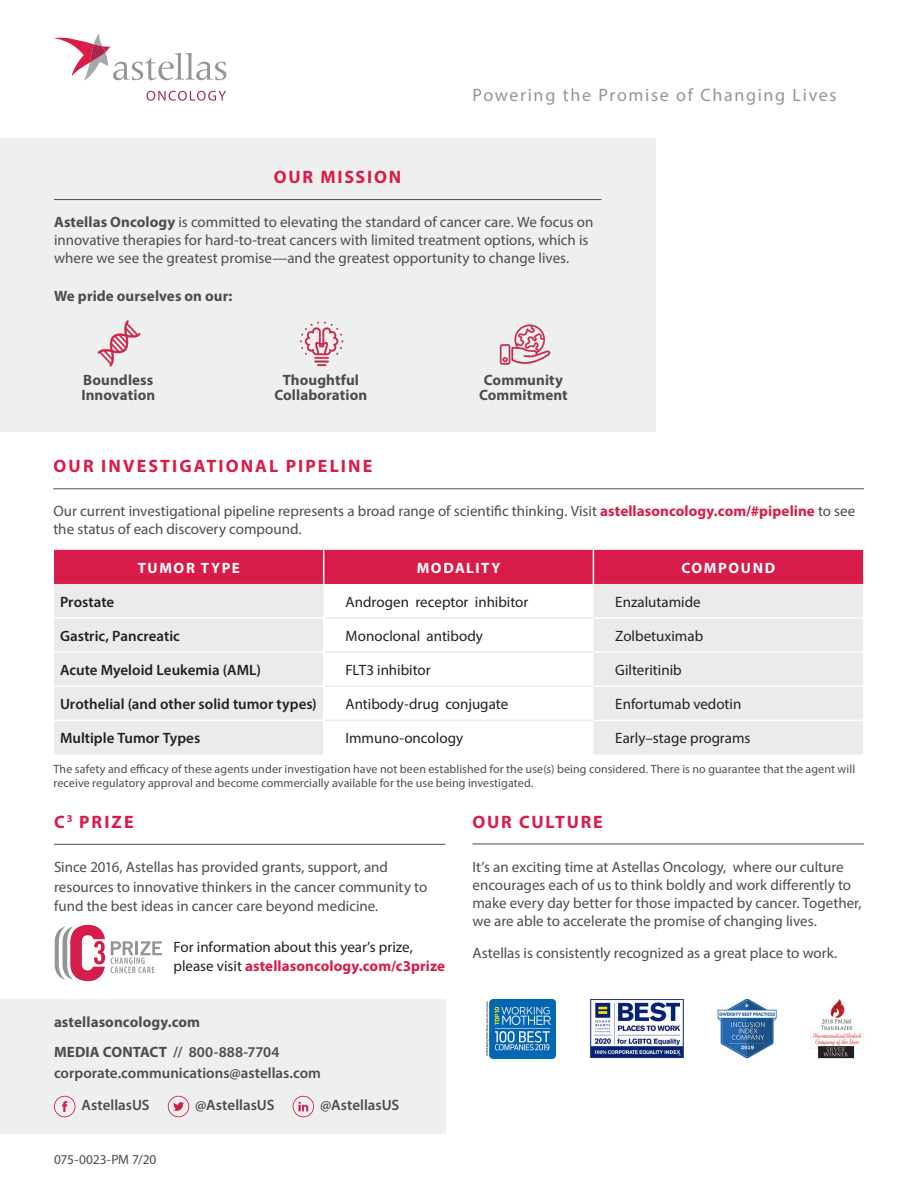
<style>
.page{position:relative;width:918px;height:1188px;background:#fff}
.page>*{position:absolute;margin:0;border:0;box-sizing:border-box;transform-origin:0 0}
.t1{font:700 18px "Myriad Pro";letter-spacing:.11em;color:#d91b4a}
.t2{font:18px "Myriad Pro";letter-spacing:.09em;color:#939698}
.t3{font:15px/18px "Myriad Pro";color:#4d4c4f}
.t4{font:15px/19.5px "Myriad Pro";color:#231f20}
.t5{font:600 15px "Myriad Pro";color:#231f20}
.t6{font:700 15px "Myriad Pro";letter-spacing:.005em;color:#4d4c4f}
.t7{font:600 15px "Myriad Pro";color:#4d4c4f}
.t8{font:700 15px "Myriad Pro";letter-spacing:.105em;color:#fff}
.t9{font:13.5px "Myriad Pro";letter-spacing:-.015em;color:#4d4c4f}
.t10{font:12px/14.4px "Myriad Pro";letter-spacing:.01em;color:#4d4c4f}
.s1{font-weight:700}
.s2{font-weight:700;color:#d91b4a}
</style>
<div class="page">
<div style="left:0;top:999px;width:446px;height:135px;background:#eeefef"></div>
<svg style="left:54px;top:34px;width:172px;height:47px"></svg>
<svg style="left:147px;top:91px;width:79px;height:10px"></svg>
<div style="left:0;top:139px;width:656px;height:293px;background:#eeefef"></div>
<img style="left:97px;top:320px;width:44px;height:47px">
<img style="left:299px;top:321px;width:45px;height:46px">
<img style="left:499px;top:324px;width:52px;height:41px">
<hr style="left:54px;top:199px;width:548px;height:1px;background:#4d4c4f">
<svg style="left:55px;top:925px;width:50px;height:56px"></svg>
<svg style="left:111px;top:941px;width:51px;height:32px"></svg>
<img style="left:590px;top:999px;width:94px;height:59px">
<img style="left:718px;top:999px;width:58px;height:59px">
<img style="left:486px;top:999px;width:70px;height:59px">
<img style="left:810px;top:1000px;width:54px;height:58px">
<hr style="left:54px;top:844px;width:392px;height:1px;background:#4d4c4f">
<hr style="left:472px;top:844px;width:392px;height:1px;background:#4d4c4f">
<hr style="left:53px;top:488px;width:811px;height:1px;background:#4d4c4f">
<div style="left:54px;top:550px;width:809px;height:34px;background:#d91b4a"></div>
<svg style="left:54px;top:584px;width:809px;height:170px;fill:#ecebeb"></svg>
<hr style="left:323px;top:619px;width:1px;height:32px;background:#fff">
<hr style="left:323px;top:653px;width:1px;height:33px;background:#fff">
<hr style="left:323px;top:687px;width:1px;height:33px;background:#fff">
<hr style="left:323px;top:721px;width:1px;height:33px;background:#fff">
<hr style="left:54px;top:617px;width:270px;height:2px;background:#fff">
<hr style="left:54px;top:651px;width:270px;height:2px;background:#fff">
<hr style="left:54px;top:686px;width:270px;height:1px;background:#fff">
<hr style="left:54px;top:720px;width:270px;height:1px;background:#fff">
<hr style="left:324px;top:617px;width:269px;height:2px;background:#ecebeb">
<hr style="left:324px;top:651px;width:269px;height:2px;background:#ecebeb">
<hr style="left:324px;top:686px;width:269px;height:1px;background:#ecebeb">
<hr style="left:324px;top:720px;width:269px;height:1px;background:#ecebeb">
<hr style="left:593px;top:617px;width:270px;height:2px;background:#fff">
<hr style="left:593px;top:651px;width:270px;height:2px;background:#fff">
<hr style="left:593px;top:686px;width:270px;height:1px;background:#fff">
<hr style="left:593px;top:720px;width:270px;height:1px;background:#fff">
<hr style="left:323px;top:550px;width:1px;height:34px;background:#fff">
<hr style="left:593px;top:550px;width:1px;height:34px;background:#fff">
<svg style="left:54px;top:1096px;width:21px;height:21px"></svg>
<svg style="left:168px;top:1096px;width:21px;height:21px"></svg>
<svg style="left:293px;top:1096px;width:21px;height:21px"></svg>
<p class="t1" style="left:274px;top:165px;width:129px">OUR MISSION</p>
<p class="t2" style="left:472px;top:84px;width:366px">Powering the Promise of Changing Lives</p>
<p class="t3" style="left:54px;top:212px;width:541px"><span class="s1">Astellas Oncology</span> is committed to elevating the standard of cancer care. We focus on innovative therapies for hard-to-treat cancers with limited treatment options, which is where we see the greatest promise—and the greatest opportunity to change lives.</p>
<p class="t6" style="left:54px;top:286px;width:180px">We pride ourselves on our:</p>
<p class="t6" style="left:83px;top:370px;width:72px">Boundless</p>
<p class="t6" style="left:81px;top:385px;width:75px">Innovation</p>
<p class="t6" style="left:283px;top:370px;width:78px">Thoughtful</p>
<p class="t6" style="left:274px;top:385px;width:94px">Collaboration</p>
<p class="t1" style="left:54px;top:455px;width:320px">OUR INVESTIGATIONAL PIPELINE</p>
<p class="t6" style="left:484px;top:370px;width:81px">Community</p>
<p class="t6" style="left:479px;top:385px;width:90px">Commitment</p>
<p class="t3" style="left:53px;top:501px;width:804px">Our current investigational pipeline represents a broad range of scientific thinking. Visit <span class="s2">astellasoncology.com/#pipeline</span> to see the status of each discovery compound.</p>
<p class="t8" style="left:138px;top:558px;width:104px">TUMOR TYPE</p>
<p class="t8" style="left:417px;top:558px;width:85px">MODALITY</p>
<p class="t8" style="left:681px;top:558px;width:95px">COMPOUND</p>
<p class="t5" style="left:60px;top:592px;width:56px">Prostate</p>
<p class="t4" style="left:346px;top:592px;width:184px">Androgen receptor inhibitor</p>
<p class="t4" style="left:615px;top:592px;width:87px">Enzalutamide</p>
<p class="t5" style="left:60px;top:626px;width:121px">Gastric, Pancreatic</p>
<p class="t4" style="left:346px;top:626px;width:139px">Monoclonal antibody</p>
<p class="t4" style="left:615px;top:626px;width:89px">Zolbetuximab</p>
<p class="t5" style="left:60px;top:660px;width:203px">Acute Myeloid Leukemia (AML)</p>
<p class="t4" style="left:346px;top:660px;width:87px">FLT3 inhibitor</p>
<p class="t4" style="left:615px;top:660px;width:68px">Gilteritinib</p>
<p class="t5" style="left:60px;top:694px;width:258px">Urothelial (and other solid tumor types)</p>
<p class="t4" style="left:346px;top:694px;width:164px">Antibody-drug conjugate</p>
<p class="t4" style="left:615px;top:694px;width:128px">Enfortumab vedotin</p>
<p class="t5" style="left:60px;top:728px;width:142px">Multiple Tumor Types</p>
<p class="t4" style="left:346px;top:728px;width:119px">Immuno-oncology</p>
<p class="t4" style="left:615px;top:728px;width:137px">Early–stage programs</p>
<p class="t10" style="left:53px;top:761px;width:803px">The safety and efficacy of these agents under investigation have not been established for the use(s) being considered. There is no guarantee that the agent will receive regulatory approval and become commercially available for the use being investigated.</p>
<p class="t1" style="left:54px;top:810px;width:81px">C<sup>3</sup> PRIZE</p>
<p class="t1" style="left:472px;top:810px;width:132px">OUR CULTURE</p>
<p class="t3" style="left:54px;top:857px;width:375px;line-height:19.5px">Since 2016, Astellas has provided grants, support, and resources to innovative thinkers in the cancer community to fund the best ideas in cancer care beyond medicine.</p>
<p class="t3" style="left:472px;top:858px;width:391px">It’s an exciting time at Astellas Oncology, where our culture encourages each of us to think boldly and work differently to make every day better for those impacted by cancer. Together, we are able to accelerate the promise of changing lives.</p>
<p class="t3" style="left:472px;top:943px;width:366px">Astellas is consistently recognized as a great place to work.</p>
<p class="t4" style="left:173px;top:937px;width:273px">For information about this year’s prize, please visit <span class="s2">astellasoncology.com/c3prize</span></p>
<p class="t6" style="left:54px;top:1012px;width:148px">astellasoncology.com</p>
<p class="t7" style="left:54px;top:1042px;width:227px"><span class="s1">MEDIA CONTACT</span> // 800-888-7704</p>
<p class="t7" style="left:54px;top:1063px;width:268px">corporate.communications@astellas.com</p>
<p class="t7" style="left:81px;top:1096px;width:70px">AstellasUS</p>
<p class="t7" style="left:195px;top:1096px;width:81px">@AstellasUS</p>
<p class="t7" style="left:320px;top:1096px;width:81px">@AstellasUS</p>
<p class="t9" style="left:54px;top:1151px;width:104px">075-0023-PM 7/20</p>
</div>
